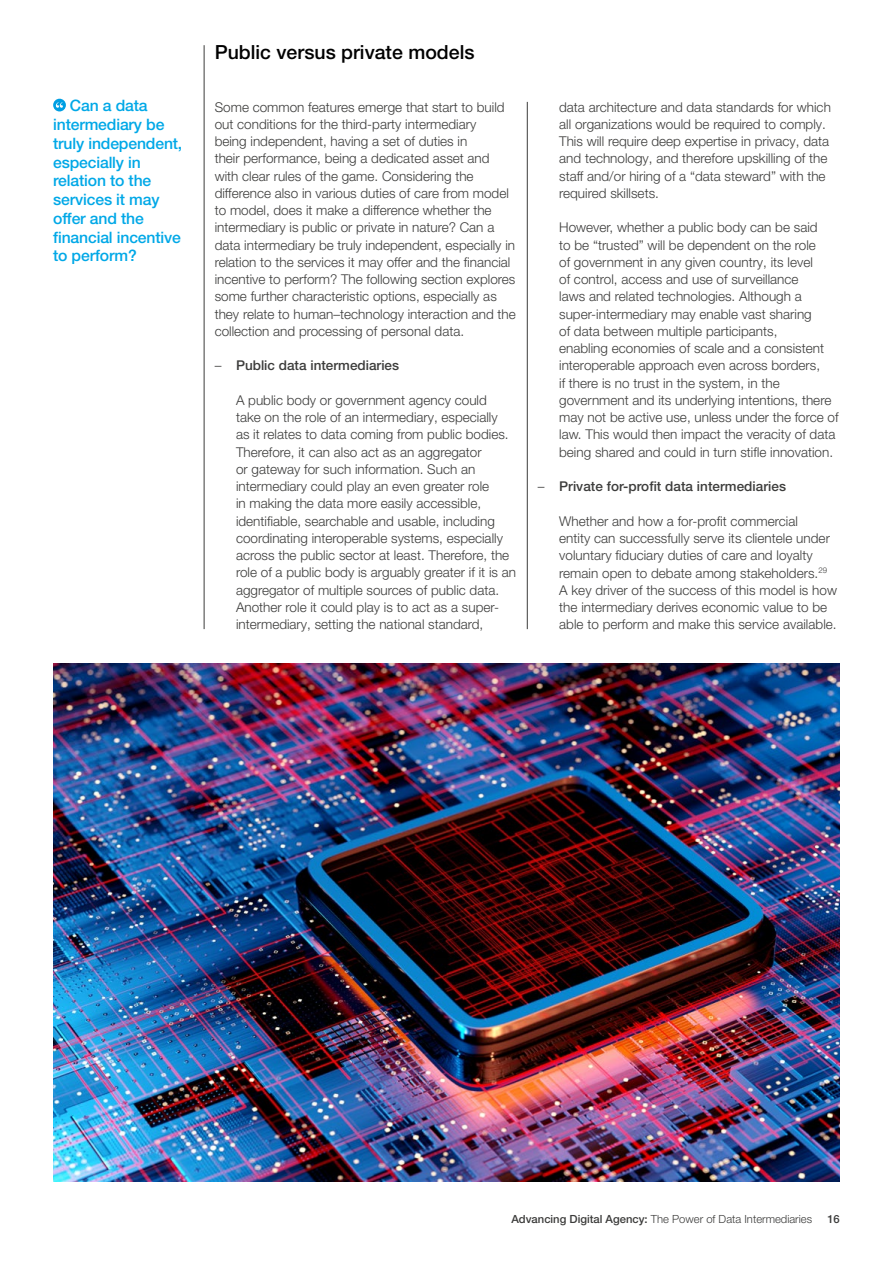
<style>
.page{position:relative;width:893px;height:1263px;background:#fff}
.page>*{position:absolute;margin:0;border:0;box-sizing:border-box;transform-origin:0 0}
.t1{font:500 19.5px "Helvetica Neue LT Pro";color:#000}
.t2{font:500 15.75px/18.8px "Helvetica Neue LT Pro";letter-spacing:-.01em;color:#00a8e7}
.t3{font:300 13.5px/17.2px "Helvetica Neue LT Pro";color:#3c3c3b}
.t4{font:500 13.5px "Helvetica Neue LT Pro";letter-spacing:.005em;color:#3c3c3b}
.t5{font:300 11.25px "Helvetica Neue LT Pro";color:#3c3c3b}
.t6{font:500 11.25px "Helvetica Neue LT Pro";color:#3c3c3b}
.s1{font-weight:300}
.s2{font-weight:500}
</style>
<div class="page">
<hr style="left:204px;top:45px;width:1px;height:584px;background:#3c3c3b">
<hr style="left:527px;top:102px;width:1px;height:527px;background:#3c3c3b">
<div style="left:53px;top:99px;width:13px;height:12px;background:#009fe3;border-radius:50%"></div>
<svg style="left:56px;top:102px;width:7px;height:6px"></svg>
<img style="left:53px;top:664px;width:787px;height:517px">
<p class="t2" style="left:53px;top:96px;width:131px;text-indent:17px">Can a data intermediary be truly independent, especially in relation to the services it may offer and the financial incentive to perform?</p>
<h1 class="t1" style="left:215px;top:41px;width:261px">Public versus private models</h1>
<p class="t3" style="left:215px;top:98px;width:303px">Some common features emerge that start to build out conditions for the third-party intermediary<br>being independent, having a set of duties in<br>their performance, being a dedicated asset and with clear rules of the game. Considering the difference also in various duties of care from model to model, does it make a difference whether the intermediary is public or private in nature? Can a data intermediary be truly independent, especially in relation to the services it may offer and the financial incentive to perform? The following section explores some further characteristic options, especially as they relate to human–technology interaction and the collection and processing of personal data.</p>
<p class="t4" style="left:215px;top:357px;width:186px"><span class="s1">–</span> Public data intermediaries</p>
<p class="t3" style="left:236px;top:391px;width:282px">A public body or government agency could<br>take on the role of an intermediary, especially<br>as it relates to data coming from public bodies.<br>Therefore, it can also act as an aggregator<br>or gateway for such information. Such an intermediary could play an even greater role<br>in making the data more easily accessible, identifiable, searchable and usable, including coordinating interoperable systems, especially across the public sector at least. Therefore, the role of a public body is arguably greater if it is an aggregator of multiple sources of public data.<br>Another role it could play is to act as a super&shy;intermediary, setting the national standard,</p>
<p class="t3" style="left:559px;top:98px;width:273px">data architecture and data standards for which all organizations would be required to comply.<br>This will require deep expertise in privacy, data and technology, and therefore upskilling of the staff and/or hiring of a “data steward” with the required skillsets.</p>
<p class="t3" style="left:559px;top:219px;width:281px">However, whether a public body can be said<br>to be “trusted” will be dependent on the role<br>of government in any given country, its level<br>of control, access and use of surveillance<br>laws and related technologies. Although a super-intermediary may enable vast sharing<br>of data between multiple participants,<br>enabling economies of scale and a consistent interoperable approach even across borders,<br>if there is no trust in the system, in the government and its underlying intentions, there may not be active use, unless under the force of law. This would then impact the veracity of data being shared and could in turn stifle innovation.</p>
<p class="t4" style="left:538px;top:478px;width:250px"><span class="s1">–</span> Private for-profit data intermediaries</p>
<p class="t3" style="left:559px;top:512px;width:279px">Whether and how a for-profit commercial<br>entity can successfully serve its clientele under voluntary fiduciary duties of care and loyalty remain open to debate among stakeholders.<sup>29<br></sup>A key driver of the success of this model is how the intermediary derives economic value to be able to perform and make this service available.</p>
<p class="t5" style="left:511px;top:1212px;width:302px"><span class="s2">Advancing Digital Agency:</span> The Power of Data Intermediaries</p>
<p class="t6" style="left:827px;top:1212px;width:14px">16</p>
</div>
